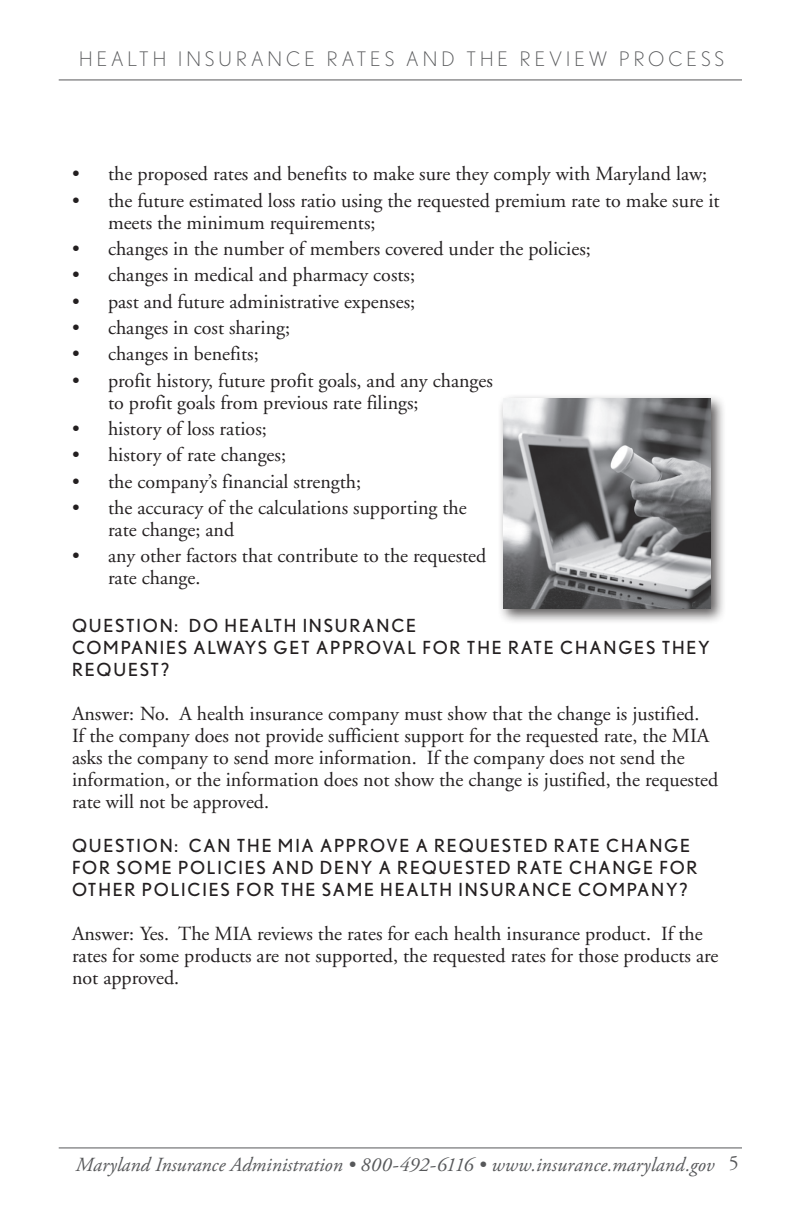
<style>
.page{position:relative;width:792px;height:1224px;background:#fff}
.page>*{position:absolute;margin:0;border:0;box-sizing:border-box;transform-origin:0 0}
.t1{font:20px/22px "Adobe Garamond";color:#231f20}
.t2{font:italic 20px "Adobe Garamond Pro";color:#57585a}
.t3{font:300 20px "Nobel";letter-spacing:.2em;color:#57585a}
.t4{font:18px/22px "Nobel";letter-spacing:.1em;color:#231f20}
.s1{font-style:normal}
</style>
<div class="page">
<hr style="left:59px;top:1147px;width:683px;height:1px;background:#57585a">
<hr style="left:59px;top:79px;width:683px;height:1px;background:#57585a">
<div style="left:497px;top:393px;width:230px;height:232px;background:#231f20;opacity:.75"></div>
<img style="left:503px;top:399px;width:208px;height:210px">
<p class="t3" style="left:79px;top:48px;width:646px">HEALTH INSURANCE RATES AND THE REVIEW PROCESS</p>
<p class="t1" style="left:72px;top:163px;width:637px">• the proposed rates and benefits to make sure they comply with Maryland law;</p>
<p class="t1" style="left:108px;top:190px;width:613px;text-indent:-36px">• the future estimated loss ratio using the requested premium rate to make sure it meets the minimum requirements;</p>
<p class="t1" style="left:72px;top:238px;width:520px">• changes in the number of members covered under the policies;</p>
<p class="t1" style="left:72px;top:264px;width:345px">• changes in medical and pharmacy costs;</p>
<p class="t1" style="left:72px;top:291px;width:345px">• past and future administrative expenses;</p>
<p class="t1" style="left:72px;top:317px;width:220px">• changes in cost sharing;</p>
<p class="t1" style="left:72px;top:343px;width:188px">• changes in benefits;</p>
<p class="t1" style="left:108px;top:370px;width:386px;text-indent:-36px">• profit history, future profit goals, and any changes to profit goals from previous rate filings;</p>
<p class="t1" style="left:72px;top:418px;width:196px">• history of loss ratios;</p>
<p class="t1" style="left:72px;top:444px;width:215px">• history of rate changes;</p>
<p class="t1" style="left:72px;top:471px;width:291px">• the company’s financial strength;</p>
<p class="t1" style="left:108px;top:497px;width:360px;text-indent:-36px">• the accuracy of the calculations supporting the rate change; and</p>
<p class="t1" style="left:108px;top:545px;width:380px;text-indent:-36px">• any other factors that contribute to the requested rate change.</p>
<p class="t4" style="left:72px;top:615px;width:639px">QUESTION: DO HEALTH INSURANCE<br>COMPANIES ALWAYS GET APPROVAL FOR THE RATE CHANGES THEY<br>REQUEST?</p>
<p class="t1" style="left:72px;top:704px;width:648px">Answer: No. A health insurance company must show that the change is justified.<br>If the company does not provide sufficient support for the requested rate, the MIA asks the company to send more information. If the company does not send the information, or the information does not show the change is justified, the requested rate will not be approved.</p>
<p class="t4" style="left:72px;top:835px;width:627px">QUESTION: CAN THE MIA APPROVE A REQUESTED RATE CHANGE<br>FOR SOME POLICIES AND DENY A REQUESTED RATE CHANGE FOR<br>OTHER POLICIES FOR THE SAME HEALTH INSURANCE COMPANY?</p>
<p class="t1" style="left:72px;top:924px;width:648px">Answer: Yes. The MIA reviews the rates for each health insurance product. If the rates for some products are not supported, the requested rates for those products are not approved.</p>
<p class="t2" style="left:76px;top:1152px;width:664px">Maryland Insurance Administration • 800-492-6116 • www.insurance.maryland.gov <span class="s1">5</span></p>
</div>
